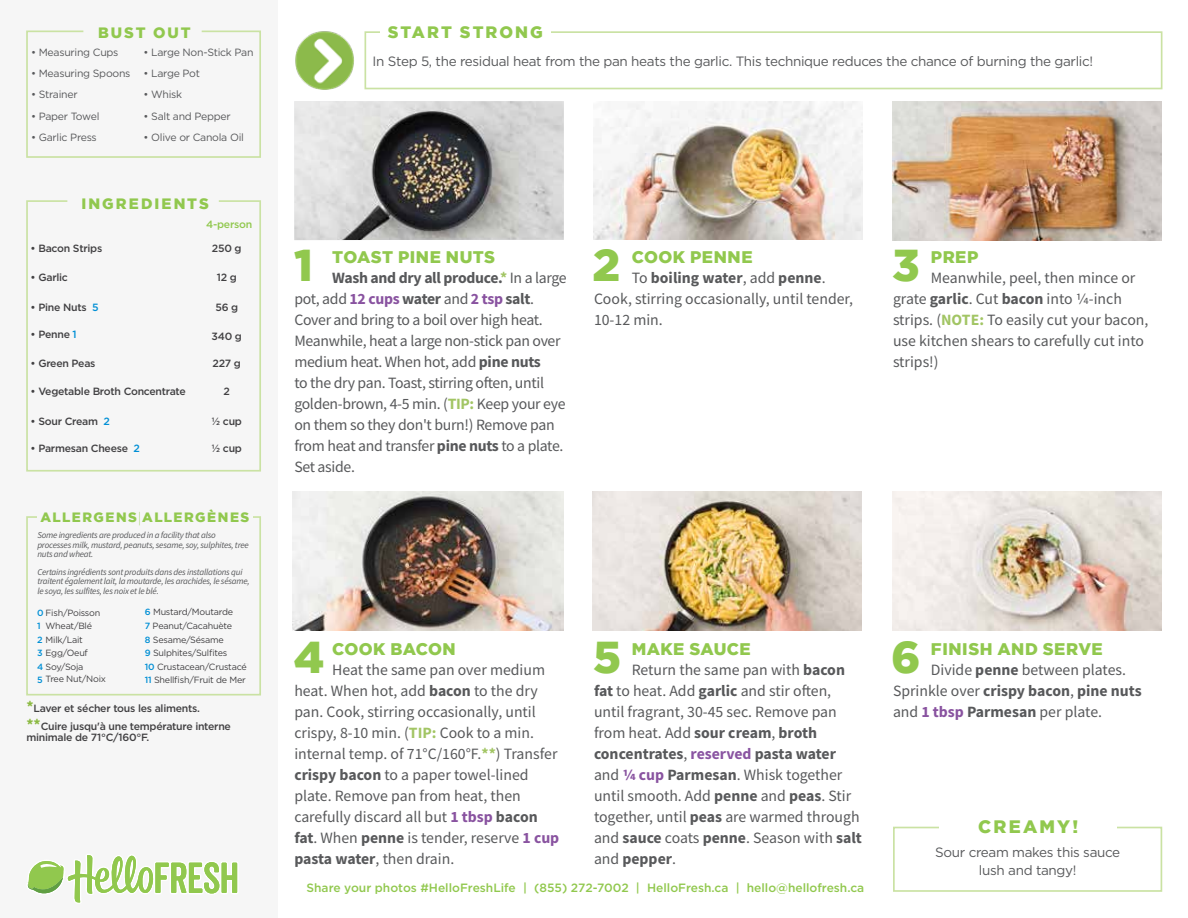
<style>
.page{position:relative;width:1188px;height:918px;background:#fff}
.page>*{position:absolute;margin:0;border:0;box-sizing:border-box;transform-origin:0 0}
.t1{font:900 44.55px "Gotham";color:#91c84e}
.t2{font:900 18px "Gotham";letter-spacing:.125em;color:#91c84e}
.t3{font:900 16.8px "Gotham";letter-spacing:.025em;color:#91c84e}
.t4{font:900 16.5px "Gotham";letter-spacing:.12em;color:#91c84e}
.t5{font:15.75px/21px "Source Sans Pro";color:#58595b}
.t6{font:15.75px/21px "Source Sans Pro";letter-spacing:-.02em;color:#58595b}
.t7{font:900 15px "Gotham";letter-spacing:.135em;color:#91c84e}
.t8{font:13.5px/18px "Gotham";letter-spacing:-.025em;color:#58595b;text-align:center}
.t9{font:900 13.5px "Gotham";letter-spacing:.115em;color:#91c84e}
.t10{font:500 12px "Gotham";color:#91c84e}
.t11{font:500 10.5px/18px "Gotham";letter-spacing:-.025em;color:#414042}
.t12{font:10.5px "Gotham";letter-spacing:-.025em;color:#58595b}
.t13{font:500 10.5px "Gotham";letter-spacing:-.025em;color:#91c84e}
.t14{font:italic 9px/9.8px "Source Sans Pro";letter-spacing:-.025em;color:#58595b}
.t15{font:9px/13.5px "Gotham";letter-spacing:-.025em;color:#414042}
.t16{font:500 9px "Gotham";color:#008fd5}
.s1{color:#008fd5}
.s2{font-family:"Source Sans Pro";font-weight:200}
.s3{font-weight:500;color:#008fd5}
.s4{font-family:"Source Sans Pro";font-weight:700;font-size:15.75px;color:#8cba42}
.s5{font-weight:700}
.s6{font-weight:700;color:#a2c564}
.s7{font-weight:700;color:#8953a0}
.s8{font-weight:700;color:#8a55a2}
</style>
<div class="page">
<div style="left:0;top:0;width:278px;height:918px;background:#f6f6f6"></div>
<svg style="left:893px;top:826px;width:270px;height:66px"></svg>
<div style="left:940px;top:820px;width:177px;height:21px;background:#fff"></div>
<img style="left:295px;top:31px;width:70px;height:58px">
<svg style="left:26px;top:516px;width:235px;height:180px"></svg>
<div style="left:37px;top:512px;width:216px;height:19px;background:#f6f6f6"></div>
<img style="left:294px;top:101px;width:270px;height:139px">
<img style="left:593px;top:101px;width:269px;height:139px">
<img style="left:892px;top:102px;width:269px;height:138px">
<img style="left:593px;top:492px;width:269px;height:138px">
<img style="left:892px;top:492px;width:269px;height:138px">
<img style="left:293px;top:492px;width:270px;height:138px">
<svg style="left:26px;top:30px;width:235px;height:128px"></svg>
<svg style="left:26px;top:200px;width:235px;height:272px"></svg>
<div style="left:365px;top:31px;width:797px;height:58px;border:2px solid #cae2a3"></div>
<div style="left:380px;top:26px;width:171px;height:17px;background:#fff"></div>
<svg style="left:27px;top:855px;width:211px;height:48px"></svg>
<p class="t7" style="left:98px;top:24px;width:94px">BUST OUT</p>
<p class="t12" style="left:31px;top:45px;width:89px">• Measuring Cups</p>
<p class="t12" style="left:144px;top:45px;width:111px">• Large Non-Stick Pan</p>
<p class="t12" style="left:31px;top:67px;width:170px">• Measuring Spoons • Large Pot</p>
<p class="t12" style="left:31px;top:87px;width:48px">• Strainer</p>
<p class="t12" style="left:144px;top:87px;width:40px">• Whisk</p>
<p class="t12" style="left:31px;top:109px;width:70px">• Paper Towel</p>
<p class="t12" style="left:31px;top:131px;width:67px">• Garlic Press</p>
<p class="t12" style="left:144px;top:109px;width:89px">• Salt and Pepper</p>
<p class="t12" style="left:144px;top:131px;width:102px">• Olive or Canola Oil</p>
<p class="t7" style="left:81px;top:195px;width:129px">INGREDIENTS</p>
<p class="t13" style="left:206px;top:217px;width:48px">4-person</p>
<p class="t11" style="left:31px;top:239px;width:73px">• Bacon Strips</p>
<p class="t11" style="left:31px;top:268px;width:39px">• Garlic</p>
<p class="t11" style="left:31px;top:298px;width:70px">• Pine Nuts <span class="s1">5</span></p>
<p class="t11" style="left:31px;top:325px;width:48px">• Penne <span class="s1">1</span></p>
<p class="t11" style="left:31px;top:354px;width:66px">• Green Peas</p>
<p class="t11" style="left:31px;top:382px;width:157px">• Vegetable Broth Concentrate</p>
<p class="t11" style="left:31px;top:412px;width:81px">• Sour Cream <span class="s1">2</span></p>
<p class="t11" style="left:31px;top:439px;width:111px">• Parmesan Cheese <span class="s1">2</span></p>
<p class="t11" style="left:212px;top:240px;width:31px">250 g</p>
<p class="t11" style="left:217px;top:268px;width:22px">12 g</p>
<p class="t11" style="left:215px;top:298px;width:24px">56 g</p>
<p class="t11" style="left:212px;top:327px;width:32px">340 g</p>
<p class="t11" style="left:213px;top:354px;width:30px">227 g</p>
<p class="t11" style="left:224px;top:383px;width:8px">2</p>
<p class="t11" style="left:212px;top:412px;width:32px">1/2 cup</p>
<p class="t11" style="left:212px;top:439px;width:32px">1/2 cup</p>
<p class="t9" style="left:41px;top:510px;width:210px">ALLERGENS<span class="s2">|</span>ALLERGÈNES</p>
<p class="t14" style="left:37px;top:530px;width:213px">Some ingredients are produced in a facility that also processes milk, mustard, peanuts, sesame, soy, sulphites, tree nuts and wheat.</p>
<p class="t14" style="left:37px;top:567px;width:214px">Certains ingrédients sont produits dans des installations qui traitent également lait, la moutarde, les arachides, le sésame, le soya, les sulfites, les noix et le blé.</p>
<p class="t15" style="left:37px;top:606px;width:65px"><span class="s3">0</span> Fish/Poisson</p>
<p class="t15" style="left:46px;top:619px;width:48px">Wheat/Blé</p>
<p class="t15" style="left:37px;top:633px;width:47px"><span class="s3">2</span> Milk/Lait</p>
<p class="t15" style="left:37px;top:646px;width:52px"><span class="s3">3</span> Egg/Oeuf</p>
<p class="t15" style="left:37px;top:660px;width:48px"><span class="s3">4</span> Soy/Soja</p>
<p class="t15" style="left:46px;top:672px;width:62px">Tree Nut/Noix</p>
<p class="t15" style="left:145px;top:605px;width:103px"><span class="s3">6</span> Mustard/Moutarde<br><span class="s3">7</span> Peanut/Cacahuète<br><span class="s3">8</span> Sesame/Sésame<br><span class="s3">9</span> Sulphites/Sulfites<br><span class="s3">10</span> Crustacean/Crustacé<br><span class="s3">11</span> Shellfish/Fruit de Mer</p>
<p class="t16" style="left:37px;top:620px;width:5px">1</p>
<p class="t16" style="left:37px;top:674px;width:7px">5</p>
<p class="t11" style="left:26px;top:699px;width:206px"><span class="s4">*</span>Laver et sécher tous les aliments. <span class="s4">**</span>Cuire jusqu'à une température interne</p>
<p class="t11" style="left:26px;top:728px;width:125px">minimale de 71°C/160°F.</p>
<p class="t4" style="left:388px;top:23px;width:157px">START STRONG</p>
<p class="t8" style="left:373px;top:52px;width:722px">In Step 5, the residual heat from the pan heats the garlic. This technique reduces the chance of burning the garlic!</p>
<h1 class="t1" style="left:294px;top:240px;width:20px">1</h1>
<p class="t3" style="left:332px;top:247px;width:164px">TOAST PINE NUTS</p>
<p class="t6" style="left:294px;top:267px;width:274px;text-indent:38px"><span class="s5">Wash and dry all produce.</span><span class="s6">*</span> In a large pot, add <span class="s7">12 cups</span> <span class="s5">water</span> and <span class="s7">2 tsp</span> <span class="s5">salt</span>.<br>Cover and bring to a boil over high heat.<br>Meanwhile, heat a large non-stick pan over medium heat. When hot, add <span class="s5">pine nuts<br></span>to the dry pan. Toast, stirring often, until golden-brown, 4-5 min. (<span class="s6">TIP:</span> Keep your eye on them so they don't burn!) Remove pan from heat and transfer <span class="s5">pine nuts</span> to a plate.<br>Set aside.</p>
<h1 class="t1" style="left:593px;top:240px;width:29px">2</h1>
<p class="t3" style="left:632px;top:247px;width:122px">COOK PENNE</p>
<p class="t5" style="left:594px;top:267px;width:261px;text-indent:38px">To <span class="s5">boiling water</span>, add <span class="s5">penne</span>.<br>Cook, stirring occasionally, until tender,<br>10-12 min.</p>
<h1 class="t1" style="left:892px;top:240px;width:29px">3</h1>
<p class="t3" style="left:931px;top:247px;width:49px">PREP</p>
<p class="t5" style="left:893px;top:267px;width:257px;text-indent:38px">Meanwhile, peel, then mince or grate <span class="s5">garlic</span>. Cut <span class="s5">bacon</span> into 1/4-inch strips. (<span class="s6">NOTE:</span> To easily cut your bacon, use kitchen shears to carefully cut into strips!)</p>
<h1 class="t1" style="left:294px;top:632px;width:32px">4</h1>
<p class="t3" style="left:332px;top:639px;width:125px">COOK BACON</p>
<p class="t5" style="left:294px;top:659px;width:266px;text-indent:38px">Heat the same pan over medium heat. When hot, add <span class="s5">bacon</span> to the dry pan. Cook, stirring occasionally, until crispy, 8-10 min. (<span class="s6">TIP:</span> Cook to a min. internal temp. of 71°C/160°F.<span class="s6">**</span>) Transfer <span class="s5">crispy bacon</span> to a paper towel-lined plate. Remove pan from heat, then carefully discard all but <span class="s7">1 tbsp</span> <span class="s5">bacon fat</span>. When <span class="s5">penne</span> is tender, reserve <span class="s7">1 cup </span><span class="s5">pasta water</span>, then drain.</p>
<h1 class="t1" style="left:593px;top:632px;width:30px">5</h1>
<p class="t3" style="left:632px;top:639px;width:120px">MAKE SAUCE</p>
<p class="t5" style="left:594px;top:659px;width:270px;text-indent:38px">Return the same pan with <span class="s5">bacon fat</span> to heat. Add <span class="s5">garlic</span> and stir often, until fragrant, 30-45 sec. Remove pan from heat. Add <span class="s5">sour cream</span>, <span class="s5">broth concentrates</span>, <span class="s8">reserved</span> <span class="s5">pasta water </span>and <span class="s7">1/4 cup</span> <span class="s5">Parmesan</span>. Whisk together until smooth. Add <span class="s5">penne</span> and <span class="s5">peas</span>. Stir together, until <span class="s5">peas</span> are warmed through and <span class="s5">sauce</span> coats <span class="s5">penne</span>. Season with <span class="s5">salt </span>and <span class="s5">pepper</span>.</p>
<p class="t10" style="left:307px;top:880px;width:559px">Share your photos #HelloFreshLife | (855) 272-7002 | HelloFresh.ca | hello@hellofresh.ca</p>
<h1 class="t1" style="left:891px;top:632px;width:31px">6</h1>
<p class="t3" style="left:931px;top:639px;width:173px">FINISH AND SERVE</p>
<p class="t5" style="left:893px;top:659px;width:250px;text-indent:38px">Divide <span class="s5">penne</span> between plates.<br>Sprinkle over <span class="s5">crispy bacon</span>, <span class="s5">pine nuts </span>and <span class="s7">1 tbsp</span> <span class="s5">Parmesan</span> per plate.</p>
<p class="t2" style="left:978px;top:816px;width:102px">CREAMY!</p>
<p class="t8" style="left:935px;top:843px;width:187px">Sour cream makes this sauce lush and tangy!</p>
</div>
